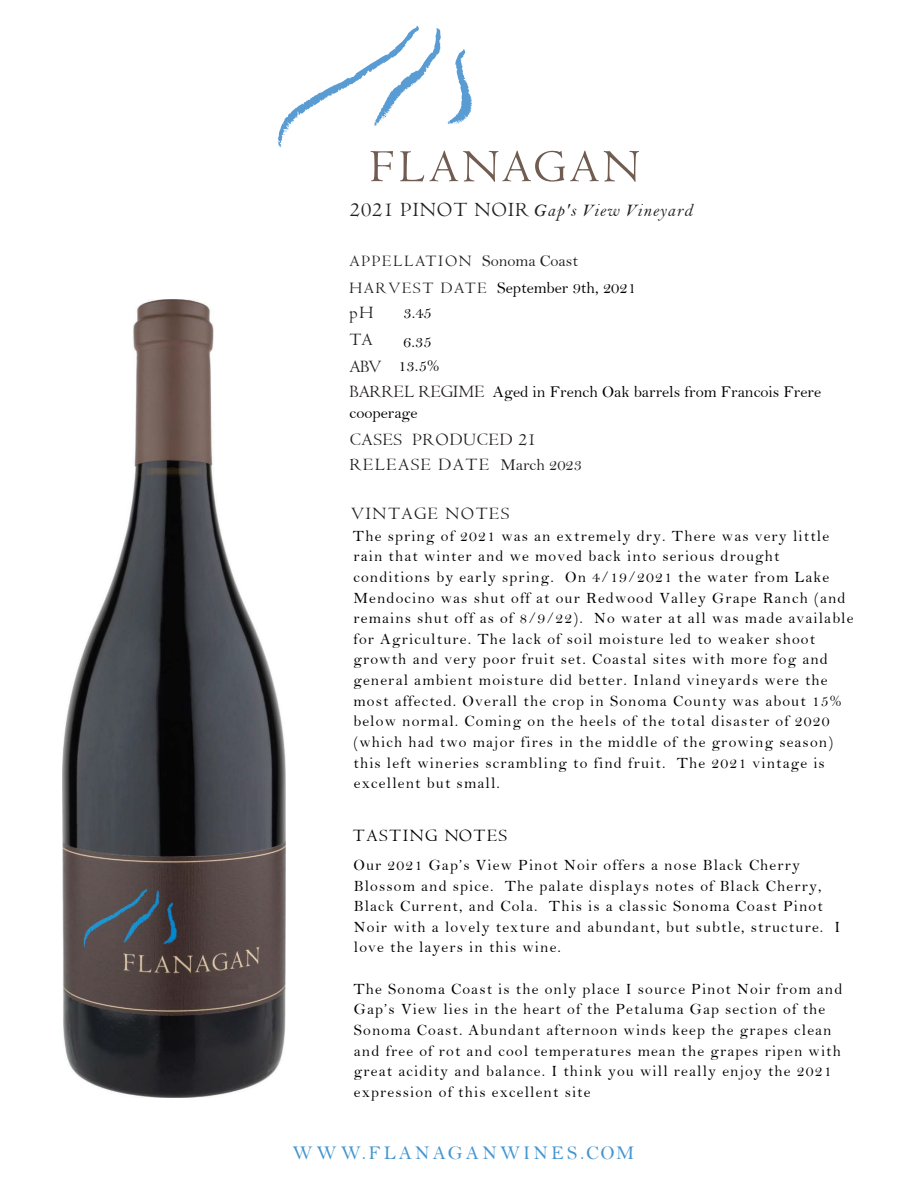
<style>
.page{position:relative;width:918px;height:1188px;background:#fff}
.page>*{position:absolute;margin:0;border:0;box-sizing:border-box;transform-origin:0 0}
.t1{font:19.5px "Bell";letter-spacing:.155em;color:#4395d0}
.t2{font:18px/25.2px "Centaur";letter-spacing:.04em;color:#231f20}
.t3{font:18px "Bell MT Italic";letter-spacing:.05em;color:#231f20}
.t4{font:18px "Centaur";letter-spacing:.085em;color:#231f20}
.t5{font:18px "Centaur";letter-spacing:.085em;color:#000}
.t6{font:16.5px/28.8px "Bell";color:#000}
.t7{font:16.5px "Centaur";letter-spacing:.1em;color:#231f20}
.t8{font:15.75px/20.7px "Bell";letter-spacing:.07em;color:#000}
.s1{font-family:"Centaur";font-size:21px}
.s2{font-family:"Bell"}
.s3{font-family:"Centaur";color:#231f20}
.s4{font-family:"Centaur";font-size:18px;color:#231f20}
.s5{font-family:"Bell";font-size:16.5px}
</style>
<div class="page">
<svg style="left:278px;top:26px;width:361px;height:156px"></svg>
<img style="left:63px;top:299px;width:223px;height:798px">
<p class="t3" style="left:350px;top:199px;width:344px"><span class="s1">2021 PINOT NOIR</span> Gap's View Vineyard</p>
<p class="t7" style="left:350px;top:251px;width:230px">APPELLATION <span class="s2">Sonoma Coast</span></p>
<p class="t6" style="left:350px;top:274px;width:288px"><span class="s3">HARVEST DATE</span> September 9th, 2021</p>
<p class="t4" style="left:349px;top:329px;width:25px">TA</p>
<p class="t6" style="left:350px;top:353px;width:473px;line-height:25.3px"><span class="s4">ABV</span> 13.5%<br><span class="s4">BARREL REGIME</span> Aged in French Oak barrels from Francois Frere</p>
<p class="t6" style="left:349px;top:398px;width:70px">cooperage</p>
<p class="t2" style="left:350px;top:427px;width:234px">CASES PRODUCED 21<br>RELEASE DATE <span class="s5">March 2023</span></p>
<p class="t4" style="left:351px;top:502px;width:160px">VINTAGE NOTES</p>
<p class="t8" style="left:353px;top:525px;width:502px">The spring of 2021 was an extremely dry. There was very little rain that winter and we moved back into serious drought conditions by early spring. On 4/19/2021 the water from Lake Mendocino was shut off at our Redwood Valley Grape Ranch (and remains shut off as of 8/9/22). No water at all was made available for Agriculture. The lack of soil moisture led to weaker shoot growth and very poor fruit set. Coastal sites with more fog and general ambient moisture did better. Inland vineyards were the most affected. Overall the crop in Sonoma County was about 15% below normal. Coming on the heels of the total disaster of 2020 (which had two major fires in the middle of the growing season) this left wineries scrambling to find fruit. The 2021 vintage is excellent but small.</p>
<p class="t4" style="left:349px;top:302px;width:26px">pH</p>
<p class="t6" style="left:403px;top:298px;width:30px">3.45<br>6.35</p>
<p class="t5" style="left:353px;top:824px;width:156px">TASTING NOTES</p>
<p class="t8" style="left:353px;top:855px;width:489px">Our 2021 Gap’s View Pinot Noir offers a nose Black Cherry Blossom and spice. The palate displays notes of Black Cherry, Black Current, and Cola. This is a classic Sonoma Coast Pinot Noir with a lovely texture and abundant, but subtle, structure. I love the layers in this wine.</p>
<p class="t8" style="left:353px;top:978px;width:490px">The Sonoma Coast is the only place I source Pinot Noir from and Gap’s View lies in the heart of the Petaluma Gap section of the Sonoma Coast. Abundant afternoon winds keep the grapes clean and free of rot and cool temperatures mean the grapes ripen with great acidity and balance. I think you will really enjoy the 2021 expression of this excellent site</p>
<p class="t1" style="left:292px;top:1141px;width:343px">WWW.FLANAGANWINES.COM</p>
</div>
